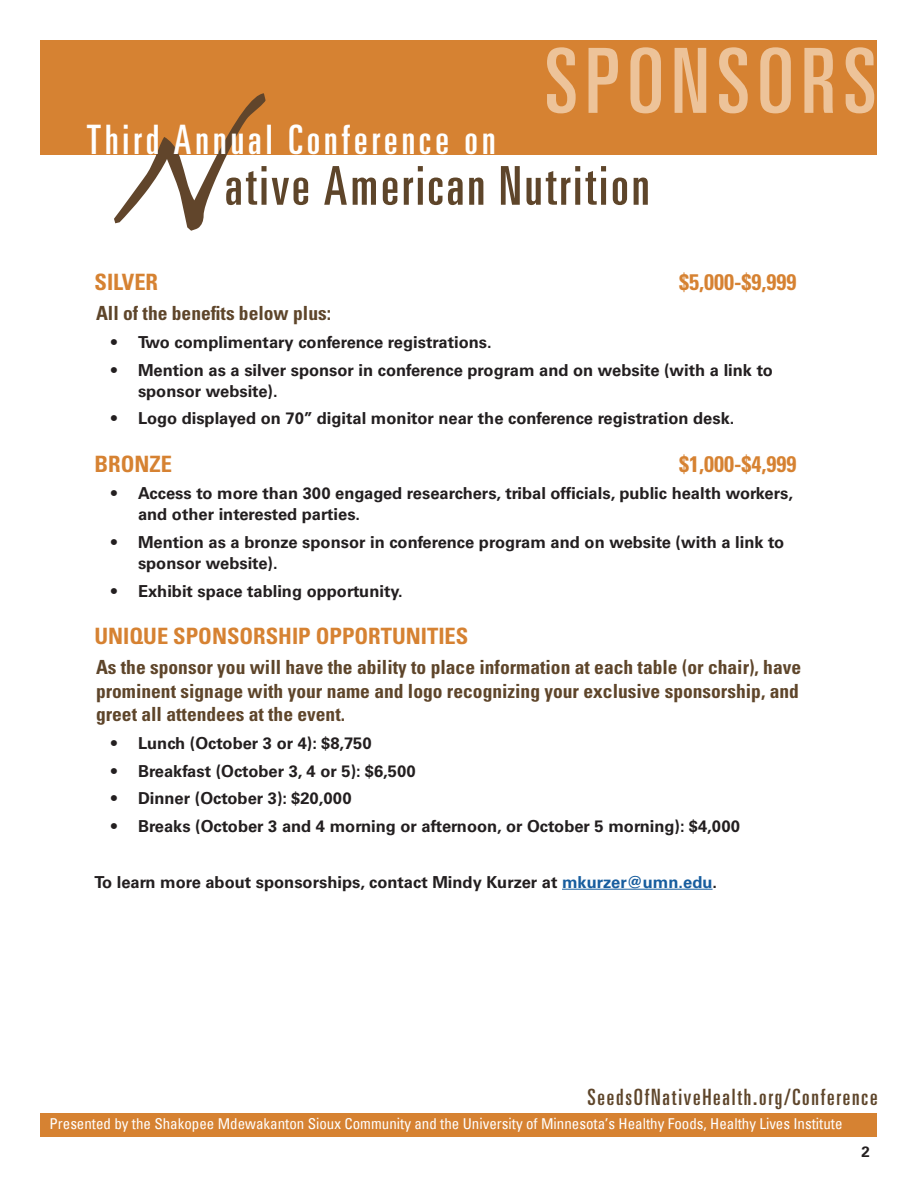
<style>
.page{position:relative;width:918px;height:1188px;background:#fff}
.page>*{position:absolute;margin:0;border:0;box-sizing:border-box;transform-origin:0 0}
.t1{font:ultra-condensed 90px "Univers LT Std";letter-spacing:.08em;color:#edc399}
.t2{font:ultra-condensed 53.55px "Univers LT Std";letter-spacing:.055em;color:#5e452a}
.t3{font:ultra-condensed 40.65px "Univers LT Std";letter-spacing:.1em;color:#fff}
.Dates{font:700 condensed 22.5px "Univers LT Std";color:#d68232}
.Events_2{font:ultra-condensed 22.5px "Univers LT Std";letter-spacing:.08em;color:#5e452a}
.Events_2-2{font:700 condensed 19.5px/23.4px "Univers LT Std";color:#5e452a;text-align:justify}
.Events_2-3{font:700 16.5px/21px "Univers LT Std";color:#231f20}
.Events_2-4{font:condensed 15px "Univers";color:#fff}
.Events_2-5{font:700 15px "Univers LT Std";color:#231f20}
.s1{color:#175d9e}
</style>
<div class="page">
<hr style="left:562px;top:889px;width:151px;height:1px;background:#175d9e">
<div style="left:40px;top:1114px;width:838px;height:23px;background:#d68232"></div>
<div style="left:40px;top:40px;width:837px;height:115px;background:#d68232"></div>
<svg style="left:114px;top:93px;width:152px;height:138px"></svg>
<p class="t3" style="left:87px;top:116px;width:410px">Third Annual Conference on</p>
<p class="t1" style="left:545px;top:30px;width:333px">SPONSORS</p>
<p class="t2" style="left:225px;top:155px;width:426px">ative American Nutrition</p>
<p class="Dates" style="left:94px;top:268px;width:65px">SILVER</p>
<p class="Dates" style="left:679px;top:268px;width:119px">$5,000-$9,999</p>
<p class="Events_2-2" style="left:96px;top:301px;width:237px">All of the benefits below plus:</p>
<p class="Events_2-3" style="left:111px;top:332px;width:382px">• Two complimentary conference registrations.</p>
<p class="Events_2-3" style="left:138px;top:359px;width:636px;text-indent:-27px">• Mention as a silver sponsor in conference program and on website (with a link to sponsor website).</p>
<p class="Events_2-3" style="left:111px;top:408px;width:625px">• Logo displayed on 70” digital monitor near the conference registration desk.</p>
<p class="Dates" style="left:94px;top:450px;width:79px">BRONZE</p>
<p class="Dates" style="left:679px;top:450px;width:119px">$1,000-$4,999</p>
<p class="Events_2-3" style="left:138px;top:483px;width:656px;text-indent:-27px">• Access to more than 300 engaged researchers, tribal officials, public health workers, and other interested parties.</p>
<p class="Events_2-3" style="left:138px;top:532px;width:648px;text-indent:-27px">• Mention as a bronze sponsor in conference program and on website (with a link to sponsor website).</p>
<p class="Events_2-3" style="left:111px;top:581px;width:293px">• Exhibit space tabling opportunity.</p>
<p class="Dates" style="left:94px;top:622px;width:375px">UNIQUE SPONSORSHIP OPPORTUNITIES</p>
<p class="Events_2-2" style="left:96px;top:656px;width:707px">As the sponsor you will have the ability to place information at each table (or chair), have prominent signage with your name and logo recognizing your exclusive sponsorship, and greet all attendees at the event.</p>
<p class="Events_2-3" style="left:111px;top:733px;width:262px">• Lunch (October 3 or 4): $8,750</p>
<p class="Events_2-3" style="left:111px;top:760px;width:306px">• Breakfast (October 3, 4 or 5): $6,500</p>
<p class="Events_2-3" style="left:111px;top:788px;width:242px">• Dinner (October 3): $20,000</p>
<p class="Events_2-3" style="left:111px;top:816px;width:631px">• Breaks (October 3 and 4 morning or afternoon, or October 5 morning): $4,000</p>
<p class="Events_2-3" style="left:94px;top:871px;width:624px">To learn more about sponsorships, contact Mindy Kurzer at <span class="s1">mkurzer@umn.edu</span>.</p>
<p class="Events_2" style="left:587px;top:1085px;width:292px">SeedsOfNativeHealth.org/Conference</p>
<p class="Events_2-4" style="left:50px;top:1114px;width:795px">Presented by the Shakopee Mdewakanton Sioux Community and the University of Minnesota’s Healthy Foods, Healthy Lives Institute</p>
<p class="Events_2-5" style="left:862px;top:1143px;width:10px">2</p>
</div>
